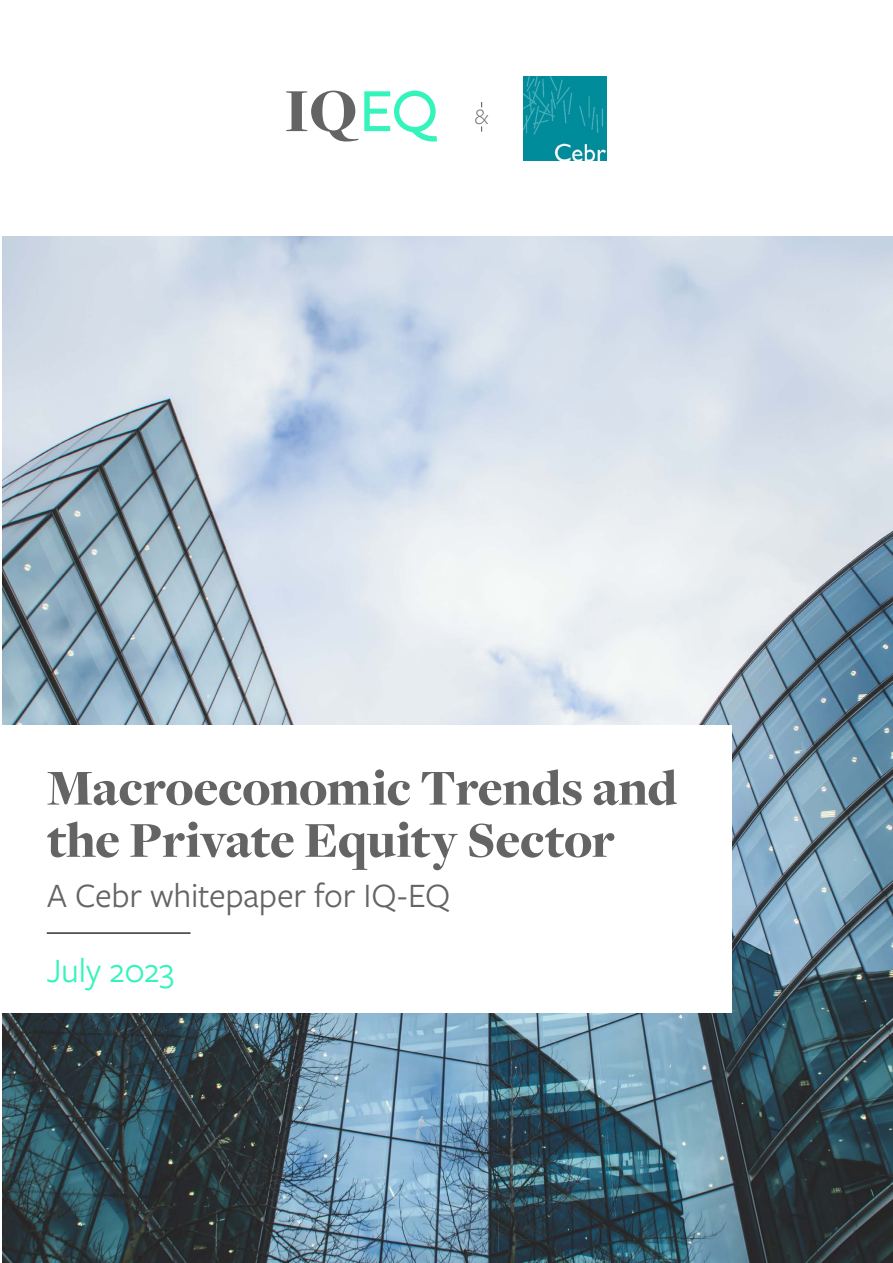
<style>
.page{position:relative;width:893px;height:1263px;background:#fff}
.page>*{position:absolute;margin:0;border:0;box-sizing:border-box;transform-origin:0 0}
.t1{font:900 52.2px/52.2px "Freight Disp Pro";letter-spacing:-.01em;color:#646464}
.t2{font:35.4px "Freight Sans Pro";letter-spacing:-.01em;color:#646464}
.t3{font:35.4px "Freight Sans Pro";letter-spacing:-.01em;color:#33f4bb}
.t4{font:300 22.95px "Freight Sans Pro";color:#646464}
</style>
<div class="page">
<img style="left:2px;top:236px;width:891px;height:1027px">
<div style="left:0;top:726px;width:731px;height:287px;background:#fff"></div>
<hr style="left:47px;top:932px;width:144px;height:2px;background:#333">
<svg style="left:286px;top:91px;width:72px;height:51px"></svg>
<svg style="left:364px;top:91px;width:73px;height:51px"></svg>
<img style="left:523px;top:77px;width:84px;height:83px">
<p class="t4" style="left:474px;top:102px;width:16px">&amp;</p>
<p class="t1" style="left:47px;top:761px;width:632px">Macroeconomic Trends and the Private Equity Sector</p>
<p class="t2" style="left:47px;top:871px;width:405px">A Cebr whitepaper for IQ-EQ</p>
<p class="t3" style="left:47px;top:947px;width:129px">July 2023</p>
</div>
